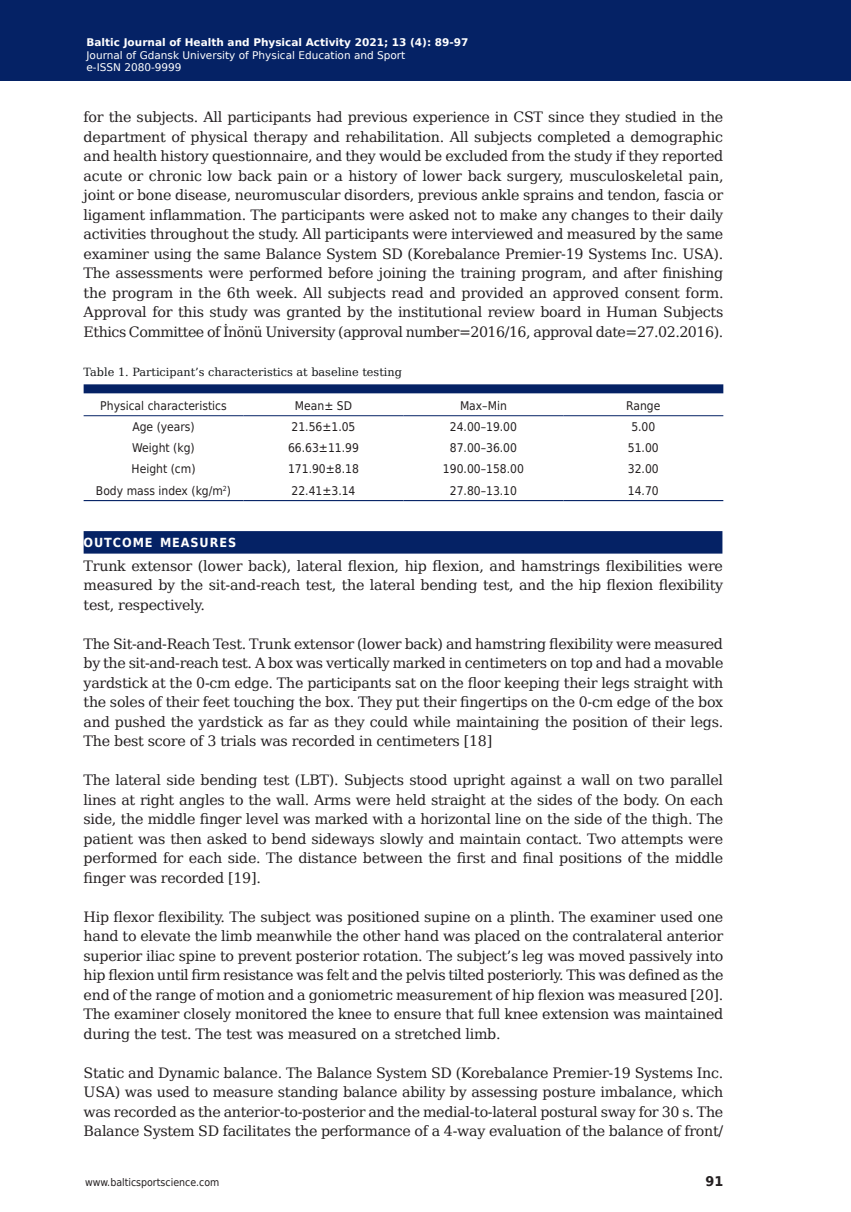
<style>
.page{position:relative;width:851px;height:1212px;background:#fff}
.page>*{position:absolute;margin:0;border:0;box-sizing:border-box;transform-origin:0 0}
.t1{font:14.25px/19.5px "DejaVu Serif";letter-spacing:-.02em;color:#231f20;text-align:justify}
.t2{font:700 13.35px "DejaVu Sans";color:#231f20;scale:.96 1}
.t3{font:700 12.6px "DejaVu Sans Condensed";letter-spacing:.07em;color:#fff}
.t4{font:12px "DejaVu Sans Condensed";color:#231f20}
.t5{font:11.25px "DejaVu Serif";color:#15181a}
.t6{font:10.5px/12.6px "DejaVu Sans";color:#fff}
.t7{font:700 10.5px "DejaVu Sans";color:#fff}
.t8{font:10.5px "DejaVu Sans Condensed";color:#231f20}
</style>
<div class="page">
<div style="left:0;top:0;width:850px;height:80px;background:#052265"></div>
<div style="left:84px;top:384px;width:639px;height:9px;background:#052265"></div>
<div style="left:84px;top:531px;width:638px;height:23px;background:#052265"></div>
<hr style="left:84px;top:415px;width:159px;height:1px;background:#052265">
<hr style="left:243px;top:415px;width:160px;height:1px;background:#052265">
<hr style="left:403px;top:415px;width:160px;height:1px;background:#052265">
<hr style="left:563px;top:415px;width:160px;height:1px;background:#052265">
<hr style="left:84px;top:500px;width:159px;height:1px;background:#052265">
<hr style="left:243px;top:500px;width:160px;height:1px;background:#052265">
<hr style="left:403px;top:500px;width:160px;height:1px;background:#052265">
<hr style="left:563px;top:500px;width:160px;height:1px;background:#052265">
<p class="t7" style="left:86px;top:34px;width:383px">Baltic Journal of Health and Physical Activity 2021; 13 (4): 89-97</p>
<p class="t6" style="left:86px;top:48px;width:320px">Journal of Gdansk University of Physical Education and Sport e-ISSN 2080-9999</p>
<p class="t1" style="left:84px;top:106px;width:641px">for the subjects. All participants had previous experience in CST since they studied in the department of physical therapy and rehabilitation. All subjects completed a demographic and health history questionnaire, and they would be excluded from the study if they reported acute or chronic low back pain or a history of lower back surgery, musculoskeletal pain, joint or bone disease, neuromuscular disorders, previous ankle sprains and tendon, fascia or ligament inflammation. The participants were asked not to make any changes to their daily activities throughout the study. All participants were interviewed and measured by the same examiner using the same Balance System SD (Korebalance Premier-19 Systems Inc. USA).<br>The assessments were performed before joining the training program, and after finishing the program in the 6th week. All subjects read and provided an approved consent form.<br>Approval for this study was granted by the institutional review board in Human Subjects Ethics Committee of İnönü University (approval number=2016/16, approval date=27.02.2016).</p>
<p class="t5" style="left:84px;top:362px;width:320px">Table 1. Participant’s characteristics at baseline testing</p>
<p class="t4" style="left:100px;top:396px;width:128px">Physical characteristics</p>
<p class="t4" style="left:295px;top:396px;width:59px">Mean± SD</p>
<p class="t4" style="left:460px;top:396px;width:48px">Max–Min</p>
<p class="t4" style="left:626px;top:396px;width:36px">Range</p>
<p class="t4" style="left:132px;top:417px;width:64px">Age (years)</p>
<p class="t4" style="left:291px;top:417px;width:65px">21.56±1.05</p>
<p class="t4" style="left:450px;top:417px;width:69px">24.00–19.00</p>
<p class="t4" style="left:631px;top:417px;width:26px">5.00</p>
<p class="t4" style="left:132px;top:438px;width:64px">Weight (kg)</p>
<p class="t4" style="left:288px;top:438px;width:72px">66.63±11.99</p>
<p class="t4" style="left:450px;top:438px;width:69px">87.00–36.00</p>
<p class="t4" style="left:627px;top:438px;width:32px">51.00</p>
<p class="t4" style="left:131px;top:459px;width:66px">Height (cm)</p>
<p class="t4" style="left:288px;top:459px;width:72px">171.90±8.18</p>
<p class="t4" style="left:443px;top:459px;width:82px">190.00–158.00</p>
<p class="t4" style="left:627px;top:459px;width:32px">32.00</p>
<p class="t4" style="left:96px;top:481px;width:137px">Body mass index (kg/m<sup>2</sup>)</p>
<p class="t4" style="left:291px;top:481px;width:65px">22.41±3.14</p>
<p class="t4" style="left:450px;top:481px;width:69px">27.80–13.10</p>
<p class="t4" style="left:627px;top:481px;width:32px">14.70</p>
<p class="t3" style="left:84px;top:532px;width:154px">OUTCOME MEASURES</p>
<p class="t1" style="left:84px;top:555px;width:641px">Trunk extensor (lower back), lateral flexion, hip flexion, and hamstrings flexibilities were measured by the sit-and-reach test, the lateral bending test, and the hip flexion flexibility test, respectively.</p>
<p class="t1" style="left:84px;top:633px;width:641px">The Sit-and-Reach Test. Trunk extensor (lower back) and hamstring flexibility were measured by the sit-and-reach test. A box was vertically marked in centimeters on top and had a movable yardstick at the 0-cm edge. The participants sat on the floor keeping their legs straight with the soles of their feet touching the box. They put their fingertips on the 0-cm edge of the box and pushed the yardstick as far as they could while maintaining the position of their legs.<br>The best score of 3 trials was recorded in centimeters [18]</p>
<p class="t1" style="left:84px;top:769px;width:641px">The lateral side bending test (LBT). Subjects stood upright against a wall on two parallel lines at right angles to the wall. Arms were held straight at the sides of the body. On each side, the middle finger level was marked with a horizontal line on the side of the thigh. The patient was then asked to bend sideways slowly and maintain contact. Two attempts were performed for each side. The distance between the first and final positions of the middle finger was recorded [19].</p>
<p class="t1" style="left:84px;top:906px;width:641px">Hip flexor flexibility. The subject was positioned supine on a plinth. The examiner used one hand to elevate the limb meanwhile the other hand was placed on the contralateral anterior superior iliac spine to prevent posterior rotation. The subject’s leg was moved passively into hip flexion until firm resistance was felt and the pelvis tilted posteriorly. This was defined as the end of the range of motion and a goniometric measurement of hip flexion was measured [20].<br>The examiner closely monitored the knee to ensure that full knee extension was maintained during the test. The test was measured on a stretched limb.</p>
<p class="t1" style="left:84px;top:1062px;width:641px">Static and Dynamic balance. The Balance System SD (Korebalance Premier-19 Systems Inc.<br>USA) was used to measure standing balance ability by assessing posture imbalance, which was recorded as the anterior-to-posterior and the medial-to-lateral postural sway for 30 s. The Balance System SD facilitates the performance of a 4-way evaluation of the balance of front/</p>
<p class="t8" style="left:85px;top:1174px;width:136px">www.balticsportscience.com</p>
<p class="t2" style="left:705px;top:1170px;width:20px">91</p>
</div>
